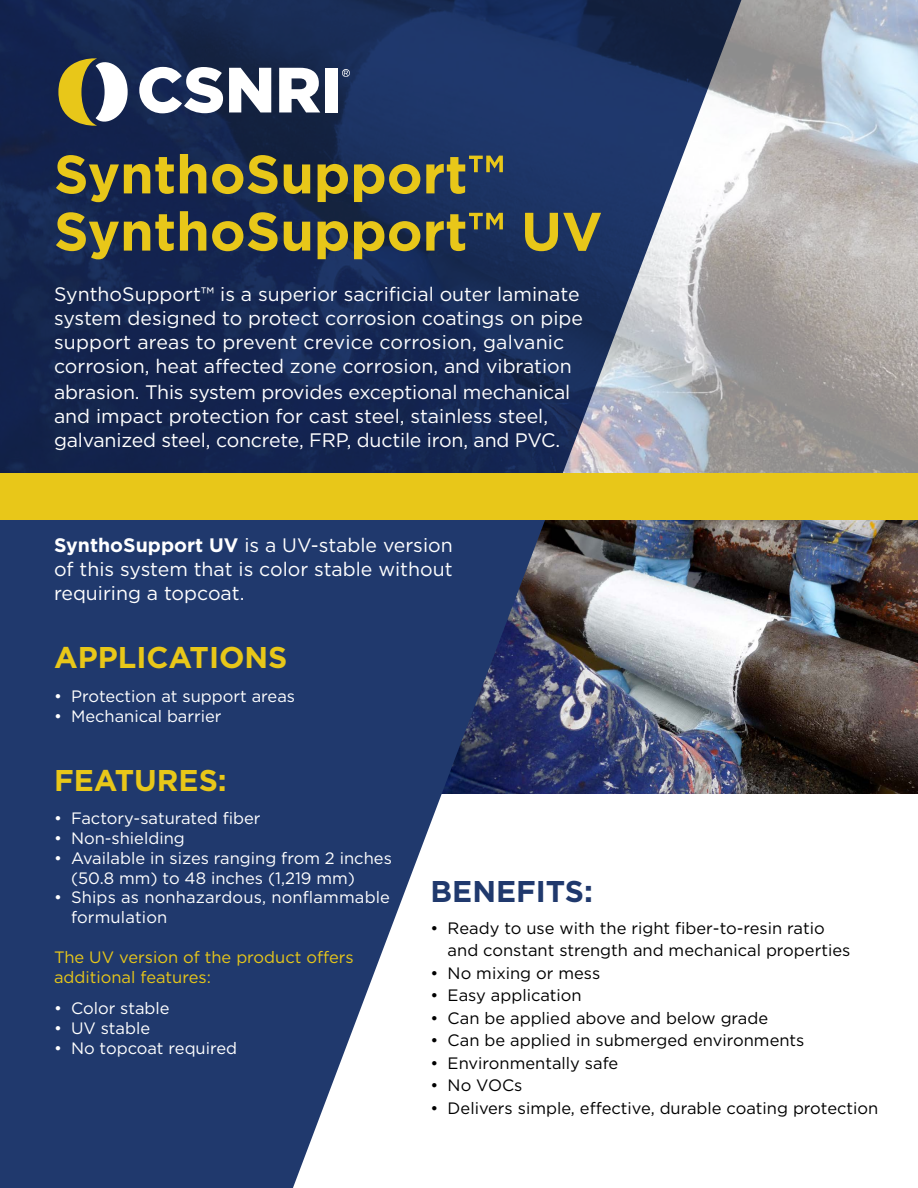
<style>
.page{position:relative;width:918px;height:1188px;background:#fff}
.page>*{position:absolute;margin:0;border:0;box-sizing:border-box;transform-origin:0 0}
.t1{font:700 54px "Gotham";color:#e8c719}
.t2{font:700 30px "Gotham";color:#e8c719}
.t3{font:700 30px "Gotham";color:#20396d}
.t4{font:19.5px/24px "Gotham";color:#fff}
.t5{font:16.5px/22.5px "Gotham";color:#000}
.t6{font:16.5px/19.8px "Gotham";color:#fff}
.t7{font:16.5px/19.8px "Gotham";color:#e8c719}
.s1{font-weight:700}
</style>
<div class="page">
<img style="left:741px;top:520px;width:177px;height:274px">
<svg style="left:0;top:520px;width:741px;height:668px;fill:#20396d"></svg>
<img style="left:0;top:0;width:918px;height:473px">
<svg style="left:58px;top:56px;width:70px;height:72px"></svg>
<svg style="left:139px;top:67px;width:84px;height:46px"></svg>
<svg style="left:229px;top:68px;width:42px;height:44px"></svg>
<svg style="left:279px;top:68px;width:41px;height:44px"></svg>
<div style="left:325px;top:68px;width:13px;height:44px;background:#fff"></div>
<svg style="left:342px;top:69px;width:8px;height:8px"></svg>
<div style="left:0;top:473px;width:918px;height:47px;background:#e8c719"></div>
<h1 class="t1" style="left:54px;top:138px;width:452px">SynthoSupport™</h1>
<h1 class="t1" style="left:54px;top:196px;width:550px">SynthoSupport™ UV</h1>
<p class="t4" style="left:54px;top:282px;width:531px">SynthoSupport™ is a superior sacrificial outer laminate system designed to protect corrosion coatings on pipe support areas to prevent crevice corrosion, galvanic corrosion, heat affected zone corrosion, and vibration</p>
<p class="t4" style="left:54px;top:380px;width:518px">abrasion. This system provides exceptional mechanical and impact protection for cast steel, stainless steel, galvanized steel, concrete, FRP, ductile iron, and PVC.</p>
<p class="t4" style="left:54px;top:533px;width:400px;text-align:justify"><span class="s1">SynthoSupport UV</span> is a UV-stable version of this system that is color stable without requiring a topcoat.</p>
<h2 class="t2" style="left:54px;top:638px;width:235px">APPLICATIONS</h2>
<p class="t6" style="left:54px;top:686px;width:243px">• Protection at support areas</p>
<p class="t6" style="left:54px;top:706px;width:169px">• Mechanical barrier</p>
<h2 class="t2" style="left:54px;top:760px;width:174px">FEATURES:</h2>
<p class="t6" style="left:54px;top:808px;width:208px">• Factory-saturated fiber</p>
<p class="t6" style="left:54px;top:828px;width:132px">• Non-shielding</p>
<p class="t6" style="left:71px;top:848px;width:322px;text-indent:-17px">• Available in sizes ranging from 2 inches (50.8 mm) to 48 inches (1,219 mm)</p>
<p class="t6" style="left:71px;top:887px;width:321px;text-indent:-17px">• Ships as nonhazardous, nonflammable formulation</p>
<p class="t7" style="left:54px;top:947px;width:301px">The UV version of the product offers additional features:</p>
<p class="t6" style="left:54px;top:998px;width:117px">• Color stable</p>
<p class="t6" style="left:54px;top:1018px;width:98px">• UV stable</p>
<p class="t6" style="left:54px;top:1038px;width:185px">• No topcoat required</p>
<h2 class="t3" style="left:431px;top:872px;width:164px">BENEFITS:</h2>
<p class="t5" style="left:448px;top:916px;width:404px;text-indent:-17px">• Ready to use with the right fiber-to-resin ratio and constant strength and mechanical properties</p>
<p class="t5" style="left:431px;top:961px;width:171px">• No mixing or mess</p>
<p class="t5" style="left:431px;top:984px;width:153px">• Easy application</p>
<p class="t5" style="left:431px;top:1006px;width:339px">• Can be applied above and below grade</p>
<p class="t5" style="left:431px;top:1029px;width:375px">• Can be applied in submerged environments</p>
<p class="t5" style="left:431px;top:1051px;width:189px">• Environmentally safe</p>
<p class="t5" style="left:431px;top:1074px;width:93px">• No VOCs</p>
<p class="t5" style="left:431px;top:1096px;width:449px">• Delivers simple, effective, durable coating protection</p>
</div>
